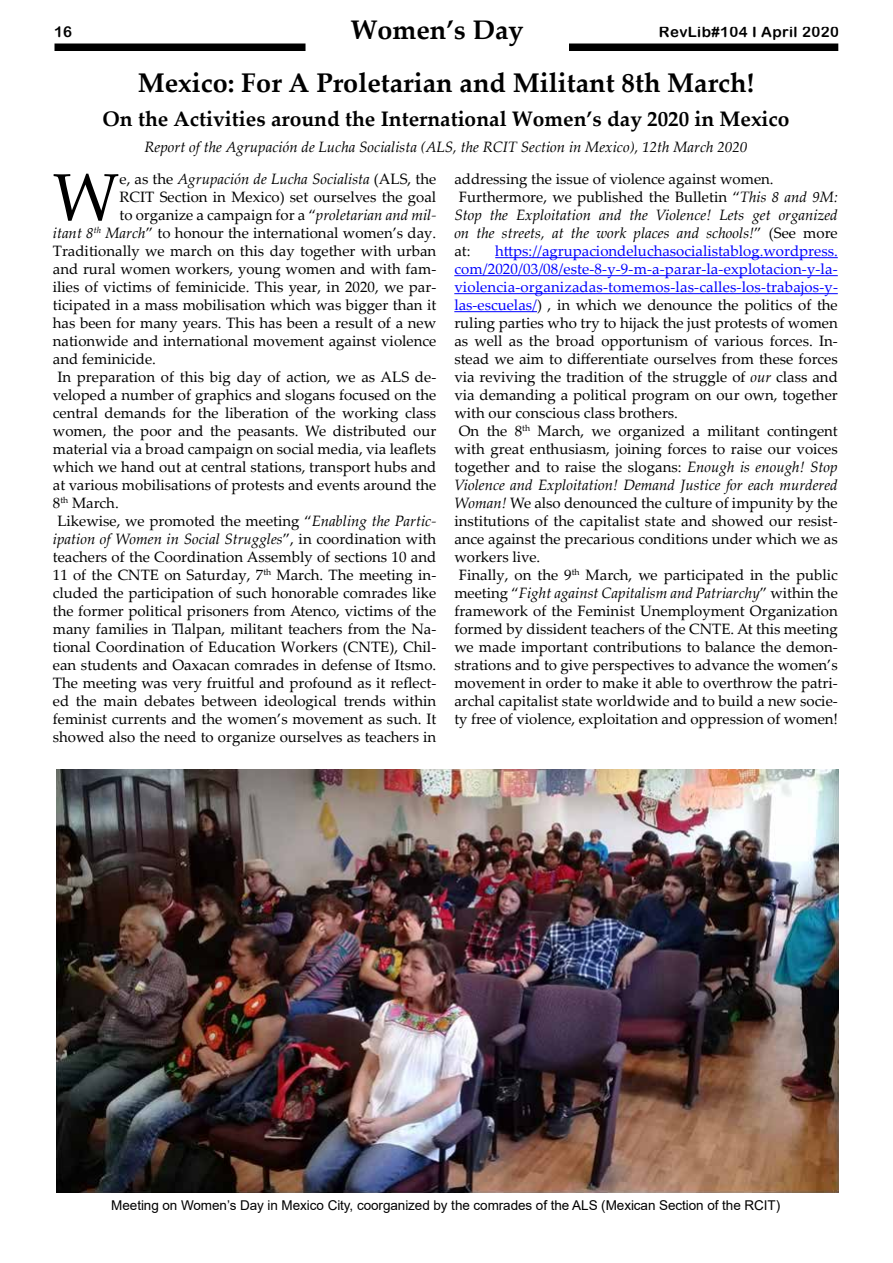
<style>
.page{position:relative;width:893px;height:1263px;background:#fff}
.page>*{position:absolute;margin:0;border:0;box-sizing:border-box;transform-origin:0 0}
.t1{font:66.75px "Palatino Linotype";color:#000}
.t2{font:700 27px "Palatino Linotype";color:#000}
.t3{font:700 21px "Palatino Linotype";color:#000}
.t4{font:15px "Palatino Linotype";color:#000}
.t5{font:italic 15px "Palatino Linotype";color:#000}
.t6{font:15px "Palatino Linotype";letter-spacing:.01em;color:#00f}
.t7{font:15px "Arial Rounded MT Bold";letter-spacing:.025em;color:#000}
.t8{font:13.5px "Arial";letter-spacing:-.005em;color:#000}
.s1{font-style:normal}
.s2{font-style:italic}
.s3{color:#00f}
</style>
<div class="page">
<div style="left:54px;top:44px;width:785px;height:7px;background:#000"></div>
<div style="left:306px;top:20px;width:262px;height:40px;background:#fff"></div>
<hr style="left:495px;top:257px;width:343px;height:1px;background:#00f">
<hr style="left:454px;top:275px;width:384px;height:1px;background:#00f">
<hr style="left:454px;top:293px;width:384px;height:1px;background:#00f">
<hr style="left:454px;top:311px;width:83px;height:1px;background:#00f">
<img style="left:56px;top:769px;width:783px;height:424px">
<p class="t7" style="left:54px;top:23px;width:20px">16</p>
<h2 class="t2" style="left:350px;top:11px;width:175px">Women’s Day</h2>
<p class="t7" style="left:659px;top:23px;width:182px">RevLib#104 I April 2020</p>
<h2 class="t2" style="left:138px;top:63px;width:618px">Mexico: For A Proletarian and Militant 8th March!</h2>
<h3 class="t3" style="left:102px;top:104px;width:689px">On the Activities around the International Women’s day 2020 in Mexico</h3>
<p class="t5" style="left:145px;top:136px;width:604px">Report of the Agrupación de Lucha Socialista (ALS, the RCIT Section in Mexico), 12th March 2020</p>
<h1 class="t1" style="left:53px;top:150px;width:68px">W</h1>
<p class="t5" style="left:120px;top:168px;width:318px"><span class="s1">e, as the</span> Agrupación de Lucha Socialista <span class="s1">(ALS, the</span></p>
<p class="t4" style="left:120px;top:186px;width:318px">RCIT Section in Mexico) set ourselves the goal</p>
<p class="t4" style="left:120px;top:204px;width:318px">to organize a campaign for a “<span class="s2">proletarian and mil-</span></p>
<p class="t4" style="left:53px;top:222px;width:385px"><span class="s2">itant 8</span><sup>th</sup> <span class="s2">March</span>” to honour the international women’s day.</p>
<p class="t4" style="left:53px;top:240px;width:385px">Traditionally we march on this day together with urban</p>
<p class="t4" style="left:53px;top:258px;width:385px">and rural women workers, young women and with fam-</p>
<p class="t4" style="left:53px;top:276px;width:385px">ilies of victims of feminicide. This year, in 2020, we par-</p>
<p class="t4" style="left:53px;top:294px;width:385px">ticipated in a mass mobilisation which was bigger than it</p>
<p class="t4" style="left:53px;top:312px;width:385px">has been for many years. This has been a result of a new</p>
<p class="t4" style="left:53px;top:330px;width:385px">nationwide and international movement against violence</p>
<p class="t4" style="left:53px;top:348px;width:105px">and feminicide.</p>
<p class="t4" style="left:57px;top:366px;width:380px">In preparation of this big day of action, we as ALS de-</p>
<p class="t4" style="left:53px;top:384px;width:385px">veloped a number of graphics and slogans focused on the</p>
<p class="t4" style="left:53px;top:402px;width:385px">central demands for the liberation of the working class</p>
<p class="t4" style="left:53px;top:420px;width:385px">women, the poor and the peasants. We distributed our</p>
<p class="t4" style="left:53px;top:438px;width:385px">material via a broad campaign on social media, via leaflets</p>
<p class="t4" style="left:53px;top:456px;width:385px">which we hand out at central stations, transport hubs and</p>
<p class="t4" style="left:53px;top:474px;width:385px">at various mobilisations of protests and events around the</p>
<p class="t4" style="left:53px;top:492px;width:67px">8<sup>th</sup> March.</p>
<p class="t4" style="left:57px;top:510px;width:380px">Likewise, we promoted the meeting “<span class="s2">Enabling the Partic-</span></p>
<p class="t5" style="left:53px;top:528px;width:385px">ipation of Women in Social Struggles<span class="s1">”, in coordination with</span></p>
<p class="t4" style="left:53px;top:546px;width:385px">teachers of the Coordination Assembly of sections 10 and</p>
<p class="t4" style="left:53px;top:564px;width:385px">11 of the CNTE on Saturday, 7<sup>th</sup> March. The meeting in-</p>
<p class="t4" style="left:53px;top:582px;width:385px">cluded the participation of such honorable comrades like</p>
<p class="t4" style="left:53px;top:600px;width:385px">the former political prisoners from Atenco, victims of the</p>
<p class="t4" style="left:53px;top:618px;width:385px">many families in Tlalpan, militant teachers from the Na-</p>
<p class="t4" style="left:53px;top:636px;width:385px">tional Coordination of Education Workers (CNTE), Chil-</p>
<p class="t4" style="left:53px;top:654px;width:385px">ean students and Oaxacan comrades in defense of Itsmo.</p>
<p class="t4" style="left:53px;top:672px;width:385px">The meeting was very fruitful and profound as it reflect-</p>
<p class="t4" style="left:53px;top:690px;width:385px">ed the main debates between ideological trends within</p>
<p class="t4" style="left:53px;top:708px;width:385px">feminist currents and the women’s movement as such. It</p>
<p class="t4" style="left:53px;top:726px;width:385px">showed also the need to organize ourselves as teachers in</p>
<p class="t4" style="left:454px;top:168px;width:321px">addressing the issue of violence against women.</p>
<p class="t4" style="left:459px;top:186px;width:380px">Furthermore, we published the Bulletin “<span class="s2">This 8 and 9M:</span></p>
<p class="t5" style="left:454px;top:204px;width:385px">Stop the Exploitation and the Violence! Lets get organized</p>
<p class="t5" style="left:454px;top:222px;width:385px">on the streets, at the work places and schools!<span class="s1">” (See more</span></p>
<p class="t4" style="left:454px;top:240px;width:18px">at:</p>
<p class="t6" style="left:495px;top:240px;width:344px">https://agrupaciondeluchasocialistablog.wordpress.</p>
<p class="t6" style="left:454px;top:258px;width:385px">com/2020/03/08/este-8-y-9-m-a-parar-la-explotacion-y-la-</p>
<p class="t6" style="left:454px;top:276px;width:385px">violencia-organizadas-tomemos-las-calles-los-trabajos-y-</p>
<p class="t4" style="left:454px;top:294px;width:385px"><span class="s3">las-escuelas/</span>) , in which we denounce the politics of the</p>
<p class="t4" style="left:454px;top:312px;width:385px">ruling parties who try to hijack the just protests of women</p>
<p class="t4" style="left:454px;top:330px;width:385px">as well as the broad opportunism of various forces. In-</p>
<p class="t4" style="left:454px;top:348px;width:385px">stead we aim to differentiate ourselves from these forces</p>
<p class="t4" style="left:454px;top:366px;width:385px">via reviving the tradition of the struggle of <span class="s2">our</span> class and</p>
<p class="t4" style="left:454px;top:384px;width:385px">via demanding a political program on our own, together</p>
<p class="t4" style="left:454px;top:402px;width:225px">with our conscious class brothers.</p>
<p class="t4" style="left:459px;top:420px;width:380px">On the 8<sup>th</sup> March, we organized a militant contingent</p>
<p class="t4" style="left:454px;top:438px;width:385px">with great enthusiasm, joining forces to raise our voices</p>
<p class="t4" style="left:454px;top:456px;width:385px">together and to raise the slogans: <span class="s2">Enough is enough! Stop</span></p>
<p class="t5" style="left:454px;top:474px;width:385px">Violence and Exploitation! Demand Justice for each murdered</p>
<p class="t4" style="left:454px;top:492px;width:385px"><span class="s2">Woman!</span> We also denounced the culture of impunity by the</p>
<p class="t4" style="left:454px;top:510px;width:385px">institutions of the capitalist state and showed our resist-</p>
<p class="t4" style="left:454px;top:528px;width:385px">ance against the precarious conditions under which we as</p>
<p class="t4" style="left:454px;top:546px;width:88px">workers live.</p>
<p class="t4" style="left:459px;top:564px;width:380px">Finally, on the 9<sup>th</sup> March, we participated in the public</p>
<p class="t5" style="left:454px;top:582px;width:385px"><span class="s1">meeting “</span>Fight against Capitalism and Patriarchy<span class="s1">” within the</span></p>
<p class="t4" style="left:454px;top:600px;width:385px">framework of the Feminist Unemployment Organization</p>
<p class="t4" style="left:454px;top:618px;width:385px">formed by dissident teachers of the CNTE. At this meeting</p>
<p class="t4" style="left:454px;top:636px;width:385px">we made important contributions to balance the demon-</p>
<p class="t4" style="left:454px;top:654px;width:385px">strations and to give perspectives to advance the women’s</p>
<p class="t4" style="left:454px;top:672px;width:385px">movement in order to make it able to overthrow the patri-</p>
<p class="t4" style="left:454px;top:690px;width:385px">archal capitalist state worldwide and to build a new socie-</p>
<p class="t4" style="left:454px;top:708px;width:385px">ty free of violence, exploitation and oppression of women!</p>
<p class="t8" style="left:111px;top:1195px;width:670px">Meeting on Women’s Day in Mexico City, coorganized by the comrades of the ALS (Mexican Section of the RCIT)</p>
</div>
